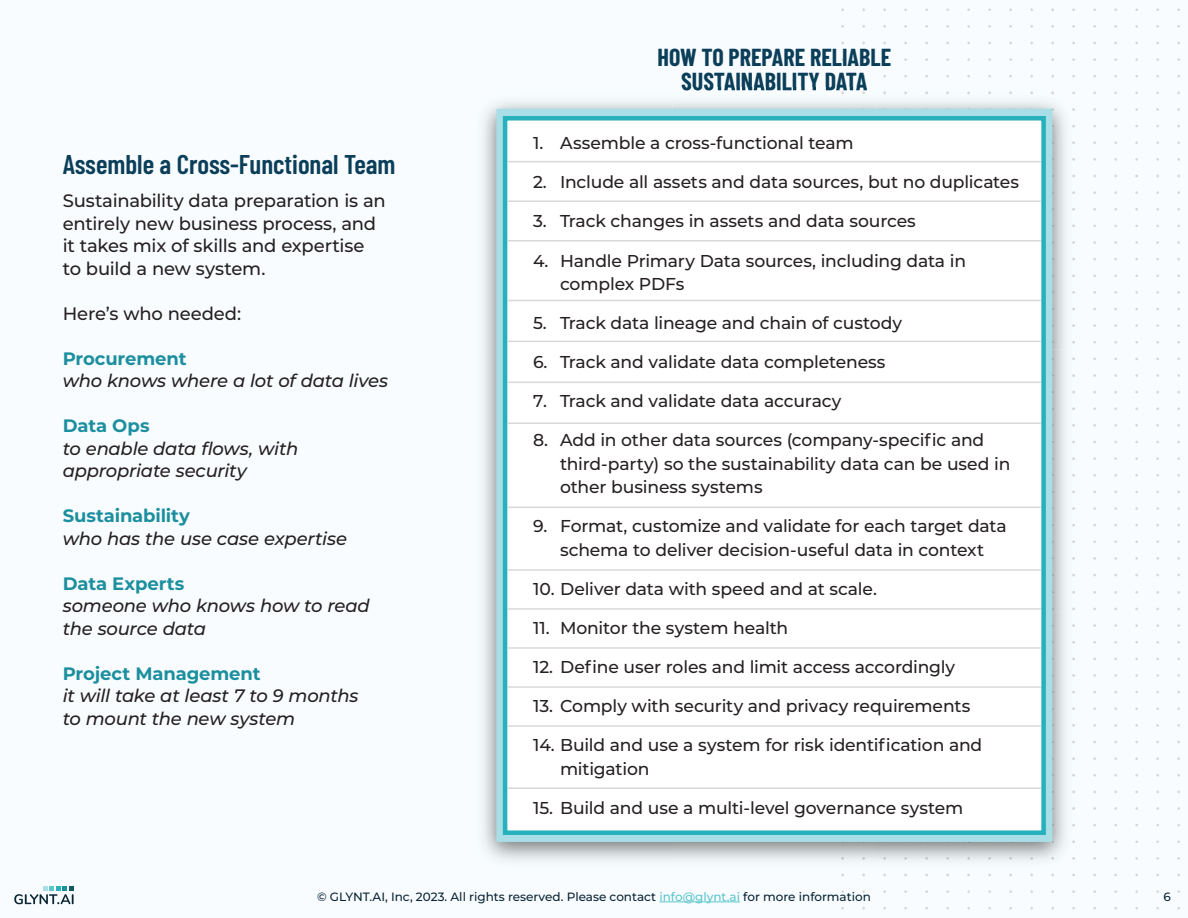
<style>
.page{position:relative;width:1188px;height:918px;background:#f8fcfe}
.page>*{position:absolute;margin:0;border:0;box-sizing:border-box;transform-origin:0 0}
.t1{font:600 27px "Barlow Condensed";color:#0a3e59}
.t2{font:700 24px/24px "Barlow Condensed";color:#0a3e59;text-align:center}
.t3{font:italic 500 18px/22.5px "Montserrat";letter-spacing:-.015em;color:#252021}
.t4{font:500 18px/22.5px "Montserrat";letter-spacing:-.01em;color:#252021}
.t5{font:700 18px "Montserrat";letter-spacing:-.005em;color:#1c8f9f}
.t6{font:500 17.25px/23.4px "Montserrat";letter-spacing:-.01em;color:#252021}
.t7{font:100 12px "Montserrat";color:#0a2434}
.s1{color:#5bc6cc}
</style>
<div class="page">
<img style="left:621px;top:90px;width:453px;height:260px">
<img style="left:682px;top:87px;width:185px;height:3px">
<div style="left:496px;top:109px;width:556px;height:733px;background:#fff;border:10px solid #aadee7"></div>
<div style="left:503px;top:116px;width:543px;height:719px;border:4px solid #27b1bd"></div>
<hr style="left:507px;top:161px;width:534px;height:1px;background:#d7d8d9">
<hr style="left:507px;top:200px;width:534px;height:2px;background:#d7d8d9">
<hr style="left:507px;top:240px;width:534px;height:1px;background:#d7d8d9">
<hr style="left:507px;top:300px;width:534px;height:1px;background:#d7d8d9">
<hr style="left:507px;top:341px;width:534px;height:1px;background:#d7d8d9">
<hr style="left:507px;top:382px;width:534px;height:1px;background:#d7d8d9">
<hr style="left:507px;top:507px;width:534px;height:1px;background:#d7d8d9">
<hr style="left:507px;top:569px;width:534px;height:2px;background:#d7d8d9">
<hr style="left:507px;top:608px;width:534px;height:2px;background:#d7d8d9">
<hr style="left:507px;top:647px;width:534px;height:2px;background:#d7d8d9">
<hr style="left:507px;top:686px;width:534px;height:2px;background:#d7d8d9">
<hr style="left:507px;top:725px;width:534px;height:2px;background:#d7d8d9">
<hr style="left:507px;top:787px;width:534px;height:2px;background:#d7d8d9">
<hr style="left:507px;top:422px;width:534px;height:2px;background:#d7d8d9">
<svg style="left:14px;top:886px;width:60px;height:18px"></svg>
<hr style="left:659px;top:902px;width:81px;height:1px;background:#5bc6cc">
<h1 class="t1" style="left:63px;top:145px;width:334px">Assemble a Cross-Functional Team</h1>
<p class="t4" style="left:63px;top:189px;width:325px">Sustainability data preparation is an entirely new business process, and it takes mix of skills and expertise to build a new system.</p>
<p class="t4" style="left:63px;top:301px;width:180px">Here’s who needed:</p>
<p class="t5" style="left:63px;top:345px;width:125px">Procurement</p>
<p class="t3" style="left:63px;top:369px;width:327px">who knows where a lot of data lives</p>
<p class="t5" style="left:63px;top:413px;width:88px">Data Ops</p>
<p class="t3" style="left:63px;top:436px;width:237px">to enable data flows, with appropriate security</p>
<p class="t5" style="left:63px;top:503px;width:129px">Sustainability</p>
<p class="t3" style="left:63px;top:526px;width:286px">who has the use case expertise</p>
<p class="t5" style="left:63px;top:570px;width:123px">Data Experts</p>
<p class="t3" style="left:63px;top:594px;width:309px">someone who knows how to read the source data</p>
<p class="t5" style="left:63px;top:660px;width:199px">Project Management</p>
<p class="t3" style="left:63px;top:684px;width:297px">it will take at least 7 to 9 months to mount the new system</p>
<h2 class="t2" style="left:657px;top:44px;width:235px">HOW TO PREPARE RELIABLE<br>SUSTAINABILITY DATA</h2>
<p class="t6" style="left:533px;top:131px;width:322px">1. Assemble a cross-functional team</p>
<p class="t6" style="left:533px;top:170px;width:488px">2. Include all assets and data sources, but no duplicates</p>
<p class="t6" style="left:533px;top:209px;width:384px">3. Track changes in assets and data sources</p>
<p class="t6" style="left:560px;top:248px;width:408px;text-indent:-27px">4. Handle Primary Data sources, including data in complex PDFs</p>
<p class="t6" style="left:533px;top:311px;width:371px">5. Track data lineage and chain of custody</p>
<p class="t6" style="left:533px;top:350px;width:354px">6. Track and validate data completeness</p>
<p class="t6" style="left:533px;top:389px;width:310px">7. Track and validate data accuracy</p>
<p class="t6" style="left:560px;top:428px;width:452px;text-indent:-27px">8. Add in other data sources (company-specific and third-party) so the sustainability data can be used in other business systems</p>
<p class="t6" style="left:533px;top:514px;width:475px;text-align:center">9. Format, customize and validate for each target data schema to deliver decision-useful data in context</p>
<p class="t6" style="left:533px;top:576px;width:345px">10. Deliver data with speed and at scale.</p>
<p class="t6" style="left:533px;top:615px;width:257px">11. Monitor the system health</p>
<p class="t6" style="left:533px;top:654px;width:424px">12. Define user roles and limit access accordingly</p>
<p class="t6" style="left:533px;top:694px;width:439px">13. Comply with security and privacy requirements</p>
<p class="t6" style="left:560px;top:733px;width:424px;text-indent:-27px">14. Build and use a system for risk identification and mitigation</p>
<p class="t6" style="left:533px;top:795px;width:432px">15. Build and use a multi-level governance system</p>
<p class="t7" style="left:317px;top:888px;width:555px">© GLYNT.AI, Inc, 2023. All rights reserved. Please contact <span class="s1">info@glynt.ai</span> for more information</p>
<p class="t7" style="left:1163px;top:888px;width:9px">6</p>
</div>
